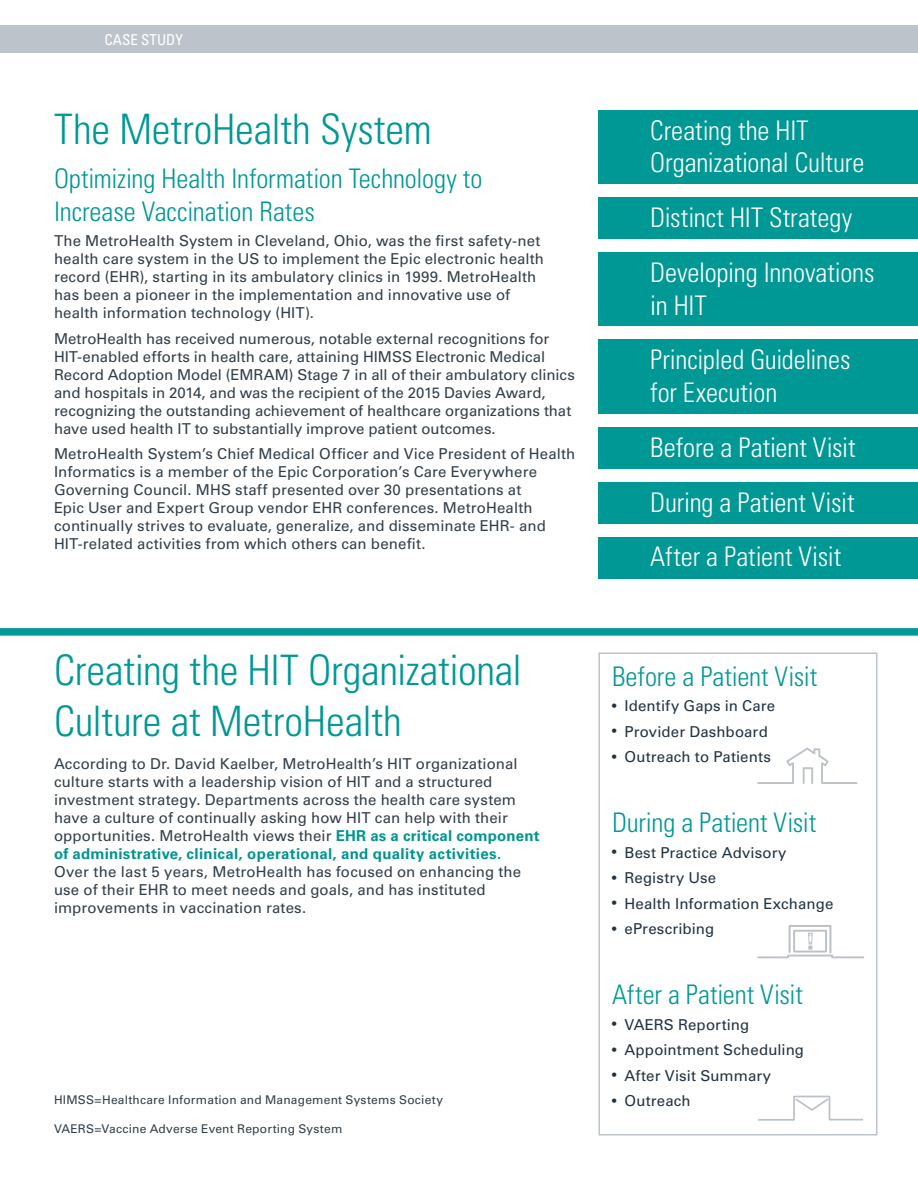
<style>
.page{position:relative;width:918px;height:1188px;background:#fff}
.page>*{position:absolute;margin:0;border:0;box-sizing:border-box;transform-origin:0 0}
.t1{font:300 condensed 42px/50.4px "Univers LT Std";letter-spacing:-.005em;color:#009894}
.t2{font:300 condensed 27px/54.9px "Univers LT Std";letter-spacing:-.005em;color:#fff}
.t3{font:300 condensed 27px/32.4px "Univers LT Std";letter-spacing:-.005em;color:#009894}
.t4{font:15px/18px "Univers LT Std";letter-spacing:.005em;color:#323e48}
.t5{font:15px "Univers LT Std";letter-spacing:.01em;color:#213242}
.t6{font:condensed 15px "Univers LT Std";color:#fff}
.t7{font:12px "Univers LT Std";letter-spacing:.02em;color:#323e48}
.s1{font-weight:700;color:#009590}
.s2{font-size:12px}
</style>
<div class="page">
<div style="left:0;top:26px;width:918px;height:27px;background:#bdc3ca"></div>
<div style="left:598px;top:111px;width:320px;height:73px;background:#009894"></div>
<div style="left:598px;top:253px;width:320px;height:73px;background:#009894"></div>
<div style="left:598px;top:340px;width:320px;height:74px;background:#009894"></div>
<div style="left:598px;top:197px;width:320px;height:42px;background:#009894"></div>
<div style="left:598px;top:427px;width:320px;height:42px;background:#009894"></div>
<div style="left:598px;top:482px;width:320px;height:42px;background:#009894"></div>
<div style="left:598px;top:537px;width:320px;height:41px;background:#009894"></div>
<div style="left:598px;top:652px;width:280px;height:484px;border:2px solid #bdc3ca"></div>
<div style="left:0;top:628px;width:918px;height:8px;background:#009894"></div>
<svg style="left:757px;top:748px;width:101px;height:36px"></svg>
<svg style="left:757px;top:925px;width:107px;height:33px"></svg>
<svg style="left:758px;top:1096px;width:105px;height:25px"></svg>
<p class="t6" style="left:105px;top:31px;width:80px">CASE STUDY</p>
<h1 class="t1" style="left:54px;top:104px;width:379px">The MetroHealth System</h1>
<h2 class="t3" style="left:54px;top:163px;width:430px">Optimizing Health Information Technology to<br>Increase Vaccination Rates</h2>
<p class="t4" style="left:54px;top:232px;width:492px">The MetroHealth System in Cleveland, Ohio, was the first safety-net health care system in the US to implement the Epic electronic health record (EHR), starting in its ambulatory clinics in 1999. MetroHealth has been a pioneer in the implementation and innovative use of health information technology (HIT).</p>
<p class="t4" style="left:54px;top:330px;width:522px">MetroHealth has received numerous, notable external recognitions for HIT-enabled efforts in health care, attaining HIMSS Electronic Medical Record Adoption Model (EMRAM) Stage 7 in all of their ambulatory clinics and hospitals in 2014, and was the recipient of the 2015 Davies Award, recognizing the outstanding achievement of healthcare organizations that have used health IT to substantially improve patient outcomes.</p>
<p class="t4" style="left:54px;top:445px;width:523px">MetroHealth System’s Chief Medical Officer and Vice President of Health Informatics is a member of the Epic Corporation’s Care Everywhere Governing Council. MHS staff presented over 30 presentations at<br>Epic User and Expert Group vendor EHR conferences. MetroHealth continually strives to evaluate, generalize, and disseminate EHR- and HIT-related activities from which others can benefit.</p>
<h1 class="t1" style="left:54px;top:645px;width:469px">Creating the HIT Organizational<br>Culture at MetroHealth</h1>
<p class="t4" style="left:54px;top:754px;width:487px">According to Dr. David Kaelber, MetroHealth’s HIT organizational culture starts with a leadership vision of HIT and a structured investment strategy. Departments across the health care system have a culture of continually asking how HIT can help with their opportunities. MetroHealth views their <span class="s1">EHR as a critical component of administrative, clinical, operational, and quality activities.</span></p>
<p class="t4" style="left:54px;top:862px;width:469px">Over the last 5 years, MetroHealth has focused on enhancing the use of their EHR to meet needs and goals, and has instituted improvements in vaccination rates.</p>
<p class="t7" style="left:54px;top:1092px;width:391px">HIMSS=Healthcare Information and Management Systems Society</p>
<p class="t7" style="left:54px;top:1122px;width:290px">VAERS=Vaccine Adverse Event Reporting System</p>
<h2 class="t2" style="left:650px;top:114px;width:216px;line-height:32.4px">Creating the HIT<br>Organizational Culture</h2>
<h2 class="t2" style="left:650px;top:190px;width:226px">Distinct HIT Strategy<br>Developing Innovations</h2>
<h2 class="t2" style="left:650px;top:278px;width:202px">in HIT<br>Principled Guidelines</h2>
<h2 class="t2" style="left:650px;top:365px;width:207px">for Execution<br>Before a Patient Visit<br>During a Patient Visit<br>After a Patient Visit</h2>
<h2 class="t3" style="left:612px;top:660px;width:207px">Before a Patient Visit</h2>
<p class="t5" style="left:612px;top:697px;width:165px"><span class="s2">•</span> Identify Gaps in Care</p>
<p class="t5" style="left:612px;top:723px;width:157px"><span class="s2">•</span> Provider Dashboard</p>
<p class="t5" style="left:612px;top:748px;width:160px"><span class="s2">•</span> Outreach to Patients</p>
<h2 class="t3" style="left:612px;top:807px;width:206px">During a Patient Visit</h2>
<p class="t5" style="left:612px;top:844px;width:176px"><span class="s2">•</span> Best Practice Advisory</p>
<p class="t5" style="left:612px;top:869px;width:106px"><span class="s2">•</span> Registry Use</p>
<p class="t5" style="left:612px;top:895px;width:223px"><span class="s2">•</span> Health Information Exchange</p>
<p class="t5" style="left:612px;top:920px;width:104px"><span class="s2">•</span> ePrescribing</p>
<h2 class="t3" style="left:612px;top:979px;width:193px">After a Patient Visit</h2>
<p class="t5" style="left:612px;top:1016px;width:139px"><span class="s2">•</span> VAERS Reporting</p>
<p class="t5" style="left:612px;top:1041px;width:194px"><span class="s2">•</span> Appointment Scheduling</p>
<p class="t5" style="left:612px;top:1067px;width:161px"><span class="s2">•</span> After Visit Summary</p>
<p class="t5" style="left:612px;top:1092px;width:80px"><span class="s2">•</span> Outreach</p>
</div>
